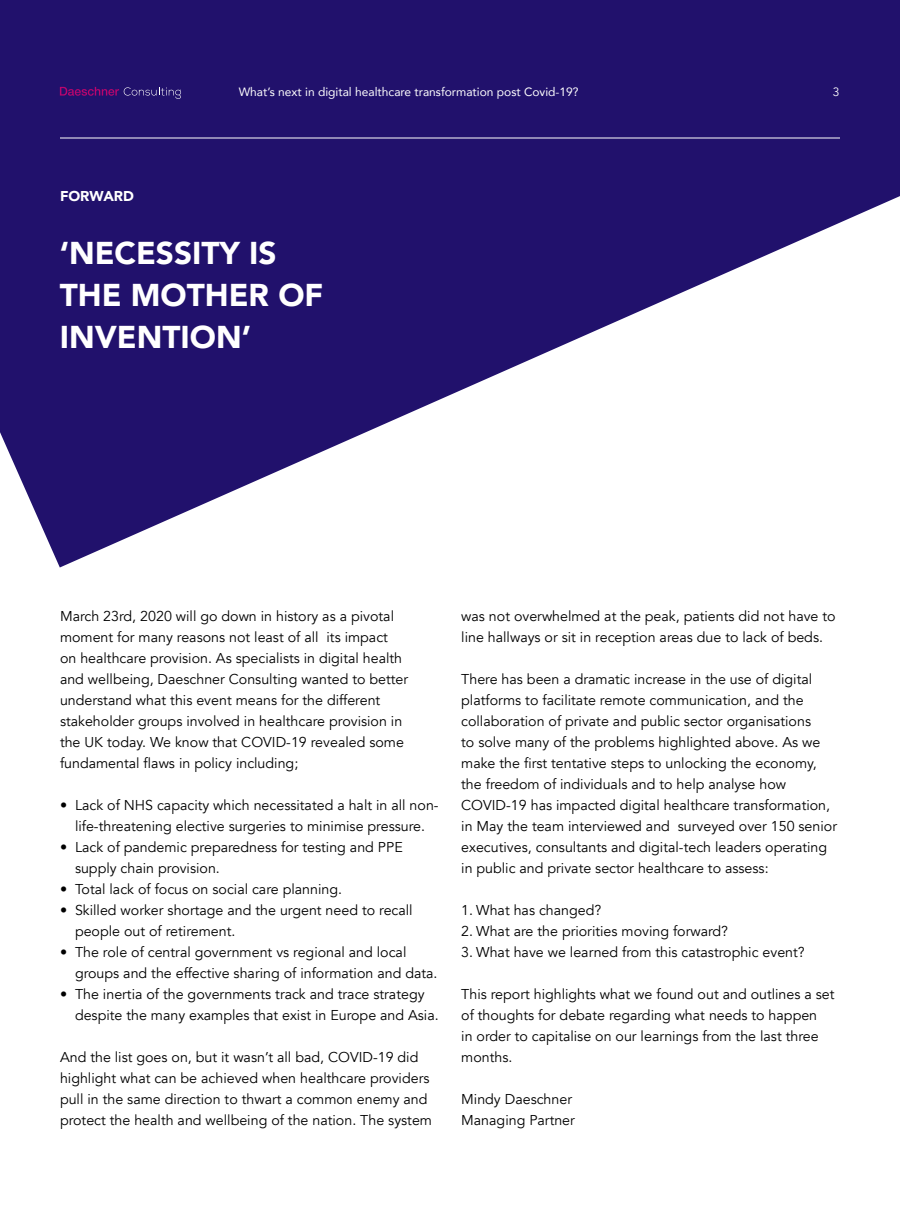
<style>
.page{position:relative;width:900px;height:1230px;background:#fff}
.page>*{position:absolute;margin:0;border:0;box-sizing:border-box;transform-origin:0 0}
.t1{font:900 31.5px/42px "Avenir";color:#fff}
.t2{font:14.25px/21px "Avenir";color:#000}
.t3{font:900 14.25px "Avenir";color:#fff}
.t4{font:12px "Avenir";color:#fff}
.t5{font:12px "Avenir";color:#fff}
</style>
<div class="page">
<svg style="left:0;top:0;width:900px;height:568px;fill:#21116c"></svg>
<hr style="left:60px;top:138px;width:780px;height:1px;background:#fff">
<svg style="left:60px;top:87px;width:121px;height:12px"></svg>
<p class="t3" style="left:60px;top:184px;width:76px">FORWARD</p>
<p class="t4" style="left:239px;top:82px;width:342px">What’s next in digital healthcare transformation post Covid-19?</p>
<p class="t5" style="left:833px;top:85px;width:8px">3</p>
<h1 class="t1" style="left:60px;top:231px;width:265px">‘NECESSITY IS<br>THE MOTHER OF<br>INVENTION’</h1>
<p class="t2" style="left:60px;top:606px;width:350px">March 23rd, 2020 will go down in history as a pivotal moment for many reasons not least of all its impact<br>on healthcare provision. As specialists in digital health and wellbeing, Daeschner Consulting wanted to better understand what this event means for the different stakeholder groups involved in healthcare provision in the UK today. We know that COVID-19 revealed some fundamental flaws in policy including;</p>
<p class="t2" style="left:60px;top:795px;width:380px;text-align:center">• Lack of NHS capacity which necessitated a halt in all non&shy;life-threatening elective surgeries to minimise pressure.</p>
<p class="t2" style="left:75px;top:837px;width:329px;text-indent:-15px">• Lack of pandemic preparedness for testing and PPE supply chain provision.</p>
<p class="t2" style="left:60px;top:879px;width:284px">• Total lack of focus on social care planning.</p>
<p class="t2" style="left:75px;top:900px;width:339px;text-indent:-15px">• Skilled worker shortage and the urgent need to recall people out of retirement.</p>
<p class="t2" style="left:75px;top:942px;width:364px;text-indent:-15px">• The role of central government vs regional and local groups and the effective sharing of information and data.</p>
<p class="t2" style="left:75px;top:984px;width:365px;text-indent:-15px">• The inertia of the governments track and trace strategy despite the many examples that exist in Europe and Asia.</p>
<p class="t2" style="left:60px;top:1047px;width:374px">And the list goes on, but it wasn’t all bad, COVID-19 did highlight what can be achieved when healthcare providers pull in the same direction to thwart a common enemy and protect the health and wellbeing of the nation. The system</p>
<p class="t2" style="left:461px;top:606px;width:376px">was not overwhelmed at the peak, patients did not have to line hallways or sit in reception areas due to lack of beds.</p>
<p class="t2" style="left:461px;top:669px;width:377px">There has been a dramatic increase in the use of digital platforms to facilitate remote communication, and the collaboration of private and public sector organisations<br>to solve many of the problems highlighted above. As we make the first tentative steps to unlocking the economy, the freedom of individuals and to help analyse how COVID-19 has impacted digital healthcare transformation, in May the team interviewed and surveyed over 150 senior executives, consultants and digital-tech leaders operating in public and private sector healthcare to assess:</p>
<p class="t2" style="left:461px;top:900px;width:142px">1. What has changed?</p>
<p class="t2" style="left:461px;top:921px;width:268px">2. What are the priorities moving forward?</p>
<p class="t2" style="left:461px;top:942px;width:345px">3. What have we learned from this catastrophic event?</p>
<p class="t2" style="left:461px;top:984px;width:375px">This report highlights what we found out and outlines a set of thoughts for debate regarding what needs to happen<br>in order to capitalise on our learnings from the last three months.</p>
<p class="t2" style="left:461px;top:1089px;width:115px">Mindy Daeschner<br>Managing Partner</p>
</div>
